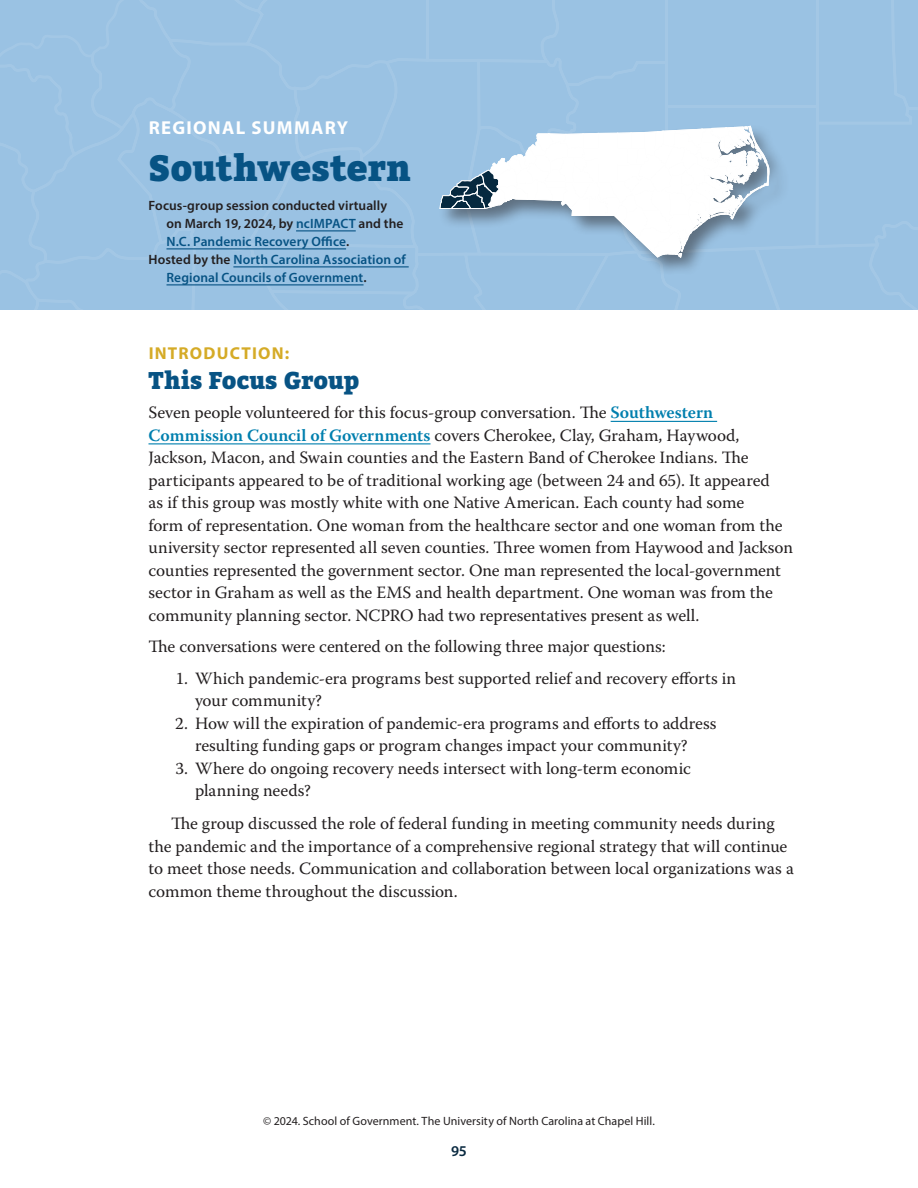
<style>
.page{position:relative;width:918px;height:1188px;background:#fff}
.page>*{position:absolute;margin:0;border:0;box-sizing:border-box;transform-origin:0 0}
.RS_Title{font:900 36px "Bitter";letter-spacing:-.005em;color:#075384}
.RS_A_head_-_stacked{font:900 24px "Bitter";letter-spacing:.005em;color:#075384}
.Regional_Summary_over_RS_title{font:700 18.75px "Myriad Pro";letter-spacing:.07em;color:#fff}
._01_BT__no_indent_before{font:17.25px/22.5px "Warnock Pro";letter-spacing:-.005em;color:#231f20}
._01_BT__indent_after{font:17.25px/22.5px "Warnock Pro";color:#231f20}
.RS_A_head_-_stacked-2{font:700 17.25px "Myriad Pro";letter-spacing:.07em;color:#d5ab27}
.t1{font:600 15px "Myriad Pro";color:#092940}
.RS_Focus_Group_Date{font:600 13.5px/18px "Myriad Pro";letter-spacing:.005em;color:#231f20}
.RS_Conducted{font:600 13.5px/18px "Myriad Pro";letter-spacing:.005em;color:#075384}
.t2{font:12px "Myriad Pro";letter-spacing:.005em;color:#231f20}
.s1{color:#075384}
.s2{color:#231f20}
.s3{font-weight:600;color:#007fae}
</style>
<div class="page">
<hr style="left:611px;top:421px;width:106px;height:1px;background:#007fae">
<hr style="left:148px;top:443px;width:283px;height:1px;background:#007fae">
<svg style="left:0;top:0;width:918px;height:310px;background:#a0c4e2"></svg>
<p class="Regional_Summary_over_RS_title" style="left:149px;top:116px;width:201px">REGIONAL SUMMARY</p>
<p class="RS_Title" style="left:148px;top:147px;width:264px">Southwestern</p>
<p class="RS_Focus_Group_Date" style="left:166px;top:196px;width:239px;text-indent:-18px">Focus-group session conducted virtually on March 19, 2024, by <span class="s1">ncIMPACT</span> and the<br><span class="s1">N.C. Pandemic Recovery Office</span>.</p>
<p class="RS_Conducted" style="left:166px;top:250px;width:241px;text-indent:-18px"><span class="s2">Hosted by the</span> North Carolina Association of<br>Regional Councils of Government<span class="s2">.</span></p>
<p class="RS_A_head_-_stacked-2" style="left:149px;top:342px;width:142px">INTRODUCTION:</p>
<p class="RS_A_head_-_stacked" style="left:148px;top:367px;width:212px">This Focus Group</p>
<p class="_01_BT__no_indent_before" style="left:148px;top:401px;width:646px">Seven people volunteered for this focus-group conversation. The <span class="s3">Southwestern Commission Council of Governments</span> covers Cherokee, Clay, Graham, Haywood, Jackson, Macon, and Swain counties and the Eastern Band of Cherokee Indians. The participants appeared to be of traditional working age (between 24 and 65). It appeared<br>as if this group was mostly white with one Native American. Each county had some<br>form of representation. One woman from the healthcare sector and one woman from the university sector represented all seven counties. Three women from Haywood and Jackson counties represented the government sector. One man represented the local-government sector in Graham as well as the EMS and health department. One woman was from the community planning sector. NCPRO had two representatives present as well.</p>
<p class="_01_BT__no_indent_before" style="left:148px;top:635px;width:519px">The conversations were centered on the following three major questions:</p>
<p class="_01_BT__no_indent_before" style="left:195px;top:667px;width:543px;text-indent:-19px">1. Which pandemic-era programs best supported relief and recovery efforts in your community?</p>
<p class="_01_BT__no_indent_before" style="left:175px;top:712px;width:543px;text-align:center">2. How will the expiration of pandemic-era programs and efforts to address resulting funding gaps or program changes impact your community?</p>
<p class="_01_BT__no_indent_before" style="left:195px;top:757px;width:497px;text-indent:-19px">3. Where do ongoing recovery needs intersect with long-term economic planning needs?</p>
<p class="_01_BT__indent_after" style="left:148px;top:812px;width:647px;text-indent:22px">The group discussed the role of federal funding in meeting community needs during the pandemic and the importance of a comprehensive regional strategy that will continue to meet those needs. Communication and collaboration between local organizations was a common theme throughout the discussion.</p>
<p class="t2" style="left:263px;top:1114px;width:393px">© 2024. School of Government. The University of North Carolina at Chapel Hill.</p>
<p class="t1" style="left:451px;top:1141px;width:17px">95</p>
</div>
